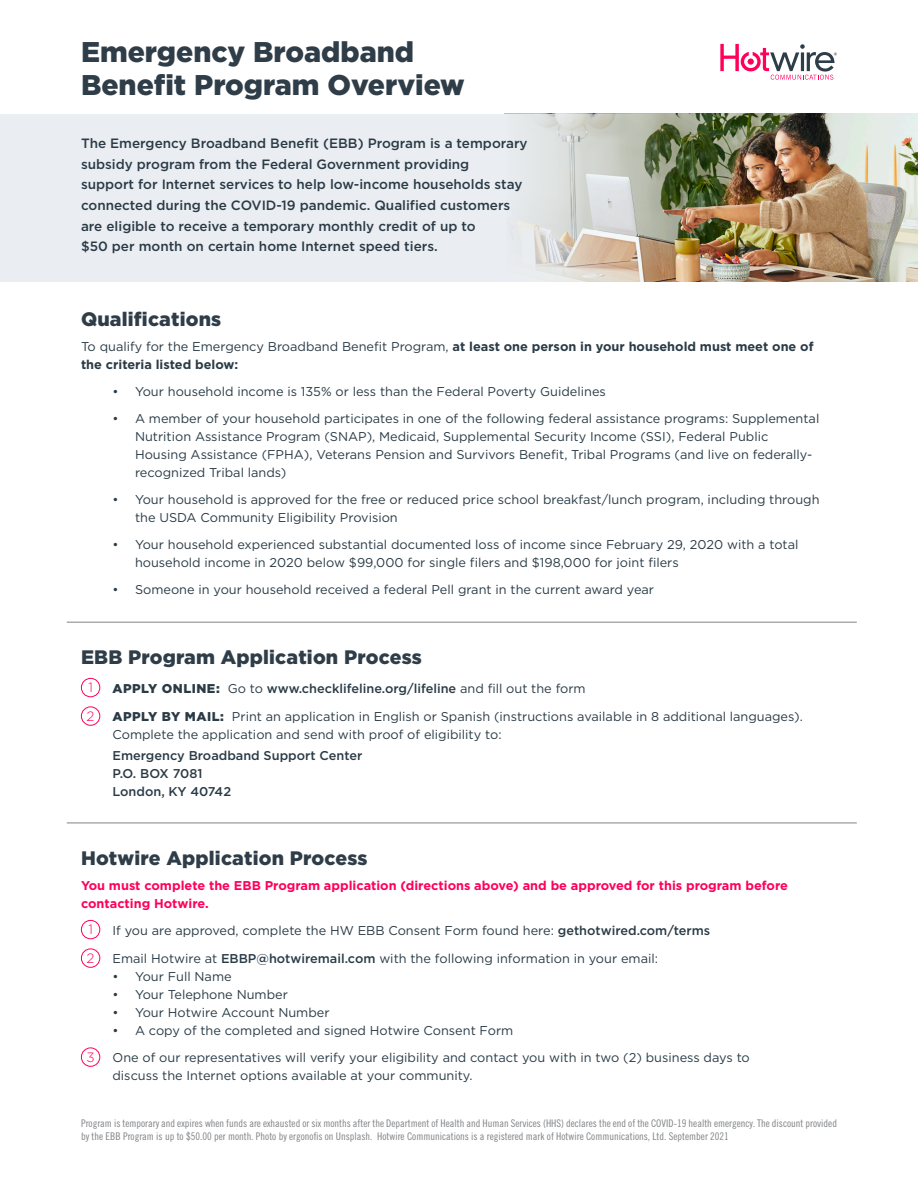
<style>
.page{position:relative;width:918px;height:1188px;background:#fff}
.page>*{position:absolute;margin:0;border:0;box-sizing:border-box;transform-origin:0 0}
.t1{font:900 28.5px/33px "Gotham";color:#2f3d48}
.t2{font:900 19.5px "Gotham";letter-spacing:.01em;color:#2f3d48}
.t3{font:500 13.5px/20.7px "Gotham";color:#2a3b46}
.t4{font:300 13.5px "Gotham";color:#ff005a}
.t5{font:12.75px/18px "Gotham";color:#2a3b46}
.t6{font:500 12.75px/18px "Gotham";color:#2a3b46}
.t7{font:700 12.75px/18px "Gotham";color:#2a3b46}
.t8{font:700 12.75px/18px "Gotham";color:#ff005a}
.t9{font:10.5px/13.5px "Trade Gothic LT Std Cn 18";color:#808285}
.s1{font-weight:400}
.s2{font-weight:900}
.s3{font-weight:500}
</style>
<div class="page">
<svg style="left:720px;top:44px;width:117px;height:36px"></svg>
<img style="left:675px;top:114px;width:243px;height:167px">
<div style="left:0;top:114px;width:504px;height:167px;background:#eaedf1"></div>
<svg style="left:504px;top:114px;width:171px;height:167px;background:#cbcac1"></svg>
<div style="left:81px;top:678px;width:19px;height:19px;border:1px solid #ff005a;border-radius:50%"></div>
<div style="left:81px;top:707px;width:19px;height:19px;border:1px solid #ff005a;border-radius:50%"></div>
<hr style="left:67px;top:622px;width:790px;height:1px;background:#808285">
<div style="left:81px;top:920px;width:19px;height:19px;border:1px solid #ff005a;border-radius:50%"></div>
<div style="left:81px;top:949px;width:19px;height:19px;border:1px solid #ff005a;border-radius:50%"></div>
<div style="left:81px;top:1048px;width:19px;height:19px;border:1px solid #ff005a;border-radius:50%"></div>
<hr style="left:67px;top:823px;width:790px;height:1px;background:#808285">
<h1 class="t1" style="left:81px;top:35px;width:385px">Emergency Broadband<br>Benefit Program Overview</h1>
<p class="t3" style="left:81px;top:133px;width:448px">The Emergency Broadband Benefit (EBB) Program is a temporary subsidy program from the Federal Government providing<br>support for Internet services to help low-income households stay connected during the COVID-19 pandemic. Qualified customers are eligible to receive a temporary monthly credit of up to<br>$50 per month on certain home Internet speed tiers.</p>
<h2 class="t2" style="left:81px;top:307px;width:142px">Qualifications</h2>
<p class="t7" style="left:81px;top:337px;width:734px"><span class="s1">To qualify for the Emergency Broadband Benefit Program,</span> at least one person in your household must meet one of the criteria listed below:</p>
<p class="t5" style="left:113px;top:382px;width:495px">• Your household income is 135% or less than the Federal Poverty Guidelines</p>
<p class="t5" style="left:135px;top:409px;width:686px;text-indent:-22px">• A member of your household participates in one of the following federal assistance programs: Supplemental Nutrition Assistance Program (SNAP), Medicaid, Supplemental Security Income (SSI), Federal Public Housing Assistance (FPHA), Veterans Pension and Survivors Benefit, Tribal Programs (and live on federally&shy;recognized Tribal lands)</p>
<p class="t5" style="left:135px;top:490px;width:686px;text-indent:-22px">• Your household is approved for the free or reduced price school breakfast/lunch program, including through the USDA Community Eligibility Provision</p>
<p class="t5" style="left:135px;top:535px;width:665px;text-indent:-22px">• Your household experienced substantial documented loss of income since February 29, 2020 with a total household income in 2020 below $99,000 for single filers and $198,000 for joint filers</p>
<p class="t5" style="left:113px;top:580px;width:543px">• Someone in your household received a federal Pell grant in the current award year</p>
<h2 class="t2" style="left:81px;top:646px;width:342px">EBB Program Application Process</h2>
<p class="t4" style="left:88px;top:680px;width:6px">1</p>
<p class="t6" style="left:113px;top:679px;width:475px"><span class="s2">APPLY ONLINE:</span> <span class="s1">Go to</span> www.checklifeline.org/lifeline <span class="s1">and fill out the form</span></p>
<p class="t4" style="left:87px;top:709px;width:9px">2</p>
<p class="t5" style="left:113px;top:707px;width:692px"><span class="s2">APPLY BY MAIL:</span> Print an application in English or Spanish (instructions available in 8 additional languages).<br>Complete the application and send with proof of eligibility to:</p>
<p class="t6" style="left:113px;top:746px;width:251px">Emergency Broadband Support Center<br>P.O. BOX 7081<br>London, KY 40742</p>
<h2 class="t2" style="left:81px;top:847px;width:288px">Hotwire Application Process</h2>
<p class="t8" style="left:81px;top:876px;width:708px">You must complete the EBB Program application (directions above) and be approved for this program before contacting Hotwire.</p>
<p class="t4" style="left:88px;top:922px;width:6px">1</p>
<p class="t5" style="left:113px;top:921px;width:599px">If you are approved, complete the HW EBB Consent Form found here: <span class="s3">gethotwired.com/terms</span></p>
<p class="t4" style="left:87px;top:951px;width:9px">2</p>
<p class="t5" style="left:113px;top:949px;width:547px">Email Hotwire at <span class="s3">EBBP@hotwiremail.com</span> with the following information in your email:</p>
<p class="t5" style="left:113px;top:967px;width:121px">• Your Full Name</p>
<p class="t5" style="left:113px;top:985px;width:177px">• Your Telephone Number</p>
<p class="t5" style="left:113px;top:1003px;width:219px">• Your Hotwire Account Number</p>
<p class="t5" style="left:113px;top:1021px;width:402px">• A copy of the completed and signed Hotwire Consent Form</p>
<p class="t4" style="left:86px;top:1050px;width:10px">3</p>
<p class="t5" style="left:113px;top:1048px;width:639px">One of our representatives will verify your eligibility and contact you with in two (2) business days to discuss the Internet options available at your community.</p>
<p class="t9" style="left:81px;top:1116px;width:757px">Program is temporary and expires when funds are exhausted or six months after the Department of Health and Human Services (HHS) declares the end of the COVID-19 health emergency. The discount provided by the EBB Program is up to $50.00 per month. Photo by ergonofis on Unsplash. Hotwire Communications is a registered mark of Hotwire Communications, Ltd. September 2021</p>
</div>
